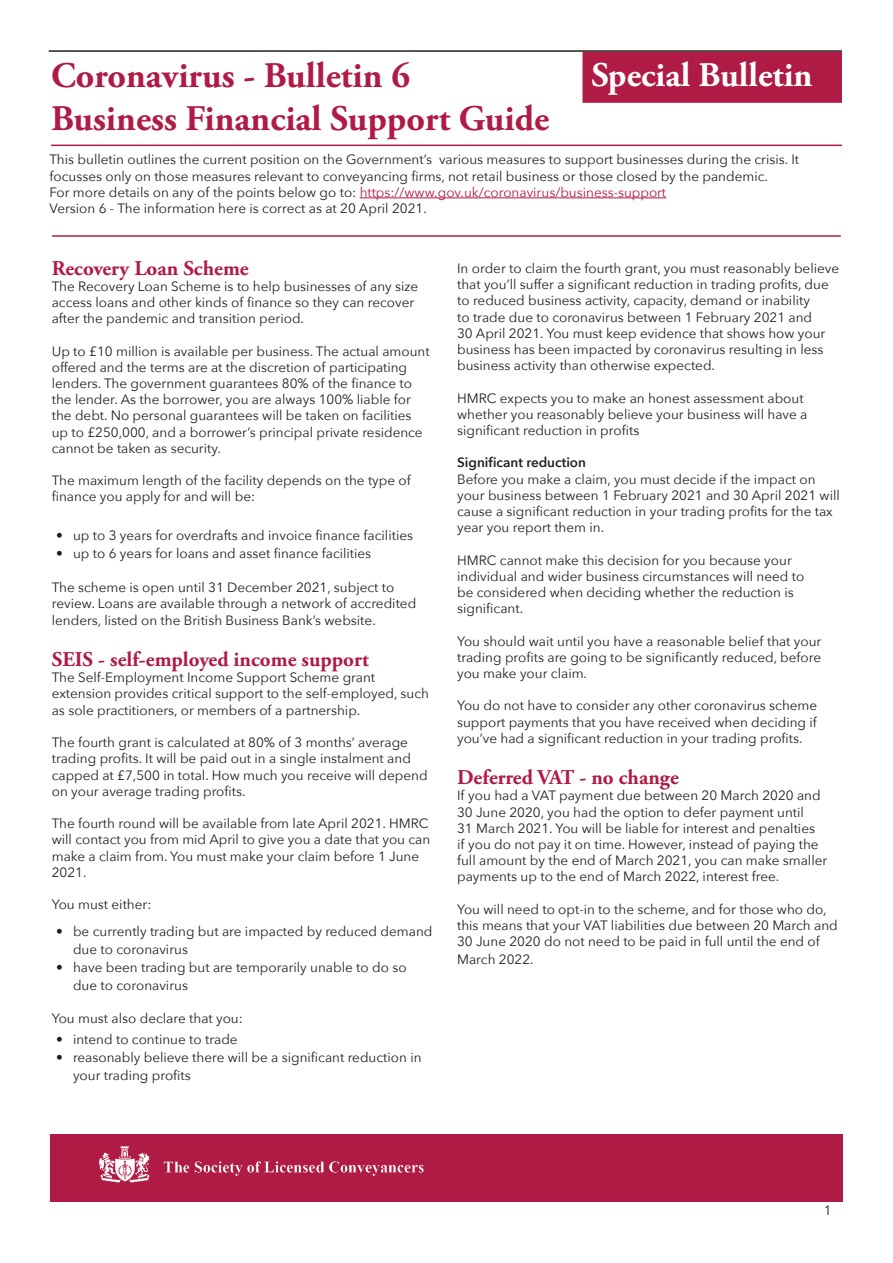
<style>
.page{position:relative;width:893px;height:1263px;background:#fff}
.page>*{position:absolute;margin:0;border:0;box-sizing:border-box;transform-origin:0 0}
.t1{font:700 36px "Adobe Garamond Pro";color:#af1b45}
.special_bulletin{font:700 34.5px "Adobe Garamond Pro";color:#fff}
.para_heading{font:700 21px "Adobe Garamond Pro";color:#af1b45}
.body_copy{font:13.5px/16.2px "Avenir Next";color:#231f20}
.body_copy-2{font:13.5px "Avenir Next";color:#af1b45}
.body_copy-3{font:600 13.5px "Avenir Next";color:#231f20}
.s1{font-size:37.5px;color:#af1b45}
.s2{color:#231f20}
</style>
<div class="page">
<div style="left:583px;top:53px;width:258px;height:49px;background:#af1b45"></div>
<div style="left:582px;top:52px;width:260px;height:51px;border:2px solid #af1b45"></div>
<div style="left:51px;top:1134px;width:791px;height:67px;background:#af1b45"></div>
<hr style="left:360px;top:198px;width:306px;height:1px;background:#af1b45">
<hr style="left:51px;top:145px;width:791px;height:1px;background:#af1b45">
<hr style="left:52px;top:235px;width:789px;height:2px;background:#af1b45">
<hr style="left:49px;top:50px;width:793px;height:2px;background:#231f20">
<p class="t1" style="left:51px;top:54px;width:361px">Coronavirus - Bulletin 6</p>
<p class="special_bulletin" style="left:591px;top:55px;width:243px">Special Bulletin<span class="s1">n</span></p>
<p class="t1" style="left:51px;top:98px;width:500px">Business Financial Support Guide</p>
<p class="body_copy" style="left:50px;top:151px;width:751px">This bulletin outlines the current position on the Government’s various measures to support businesses during the crisis. It focusses only on those measures relevant to conveyancing firms, not retail business or those closed by the pandemic.</p>
<p class="body_copy-2" style="left:50px;top:181px;width:618px"><span class="s2">For more details on any of the points below go to:</span> https://www.gov.uk/coronavirus/business-support</p>
<p class="body_copy" style="left:50px;top:200px;width:379px">Version 6 - The information here is correct as at 20 April 2021.</p>
<p class="para_heading" style="left:52px;top:256px;width:198px">Recovery Loan Scheme</p>
<p class="body_copy" style="left:52px;top:277px;width:368px">The Recovery Loan Scheme is to help businesses of any size access loans and other kinds of finance so they can recover after the pandemic and transition period.</p>
<p class="body_copy" style="left:52px;top:342px;width:379px">Up to £10 million is available per business. The actual amount offered and the terms are at the discretion of participating lenders. The government guarantees 80% of the finance to the lender. As the borrower, you are always 100% liable for the debt. No personal guarantees will be taken on facilities up to £250,000, and a borrower’s principal private residence cannot be taken as security.</p>
<p class="body_copy" style="left:52px;top:472px;width:360px">The maximum length of the facility depends on the type of finance you apply for and will be:</p>
<p class="body_copy" style="left:56px;top:527px;width:359px">• up to 3 years for overdrafts and invoice finance facilities</p>
<p class="body_copy" style="left:56px;top:545px;width:317px">• up to 6 years for loans and asset finance facilities</p>
<p class="body_copy" style="left:52px;top:579px;width:366px">The scheme is open until 31 December 2021, subject to review. Loans are available through a network of accredited lenders, listed on the British Business Bank’s website.</p>
<p class="para_heading" style="left:52px;top:647px;width:319px">SEIS - self-employed income support</p>
<p class="body_copy" style="left:52px;top:669px;width:379px">The Self-Employment Income Support Scheme grant extension provides critical support to the self-employed, such as sole practitioners, or members of a partnership.</p>
<p class="body_copy" style="left:52px;top:734px;width:377px">The fourth grant is calculated at 80% of 3 months’ average trading profits. It will be paid out in a single instalment and capped at £7,500 in total. How much you receive will depend on your average trading profits.</p>
<p class="body_copy" style="left:52px;top:815px;width:380px">The fourth round will be available from late April 2021. HMRC will contact you from mid April to give you a date that you can make a claim from. You must make your claim before 1 June 2021.</p>
<p class="body_copy" style="left:52px;top:896px;width:101px">You must either:</p>
<p class="body_copy" style="left:73px;top:922px;width:361px;line-height:18px;text-indent:-17px">• be currently trading but are impacted by reduced demand due to coronavirus</p>
<p class="body_copy" style="left:73px;top:958px;width:335px;line-height:18px;text-indent:-17px">• have been trading but are temporarily unable to do so due to coronavirus</p>
<p class="body_copy" style="left:52px;top:1009px;width:193px">You must also declare that you:</p>
<p class="body_copy" style="left:56px;top:1031px;width:183px">• intend to continue to trade</p>
<p class="body_copy" style="left:73px;top:1048px;width:350px;line-height:18px;text-indent:-17px">• reasonably believe there will be a significant reduction in your trading profits</p>
<p class="body_copy" style="left:457px;top:259px;width:383px">In order to claim the fourth grant, you must reasonably believe that you’ll suffer a significant reduction in trading profits, due to reduced business activity, capacity, demand or inability<br>to trade due to coronavirus between 1 February 2021 and<br>30 April 2021. You must keep evidence that shows how your business has been impacted by coronavirus resulting in less business activity than otherwise expected.</p>
<p class="body_copy" style="left:457px;top:389px;width:352px">HMRC expects you to make an honest assessment about whether you reasonably believe your business will have a significant reduction in profits</p>
<p class="body_copy-3" style="left:457px;top:451px;width:130px">Significant reduction</p>
<p class="body_copy" style="left:457px;top:470px;width:384px">Before you make a claim, you must decide if the impact on your business between 1 February 2021 and 30 April 2021 will cause a significant reduction in your trading profits for the tax year you report them in.</p>
<p class="body_copy" style="left:457px;top:551px;width:349px">HMRC cannot make this decision for you because your individual and wider business circumstances will need to be considered when deciding whether the reduction is significant.</p>
<p class="body_copy" style="left:457px;top:632px;width:366px;text-align:justify">You should wait until you have a reasonable belief that your trading profits are going to be significantly reduced, before you make your claim.</p>
<p class="body_copy" style="left:457px;top:697px;width:362px;text-align:justify">You do not have to consider any other coronavirus scheme support payments that you have received when deciding if you’ve had a significant reduction in your trading profits.</p>
<p class="para_heading" style="left:457px;top:765px;width:223px">Deferred VAT - no change</p>
<p class="body_copy" style="left:457px;top:787px;width:372px">If you had a VAT payment due between 20 March 2020 and 30 June 2020, you had the option to defer payment until<br>31 March 2021. You will be liable for interest and penalties<br>if you do not pay it on time. However, instead of paying the full amount by the end of March 2021, you can make smaller payments up to the end of March 2022, interest free.</p>
<p class="body_copy" style="left:457px;top:900px;width:382px">You will need to opt-in to the scheme, and for those who do, this means that your VAT liabilities due between 20 March and<br>30 June 2020 do not need to be paid in full until the end of</p>
<p class="body_copy" style="left:457px;top:951px;width:78px">March 2022.</p>
<p class="body_copy" style="left:824px;top:1201px;width:9px">1</p>
</div>
